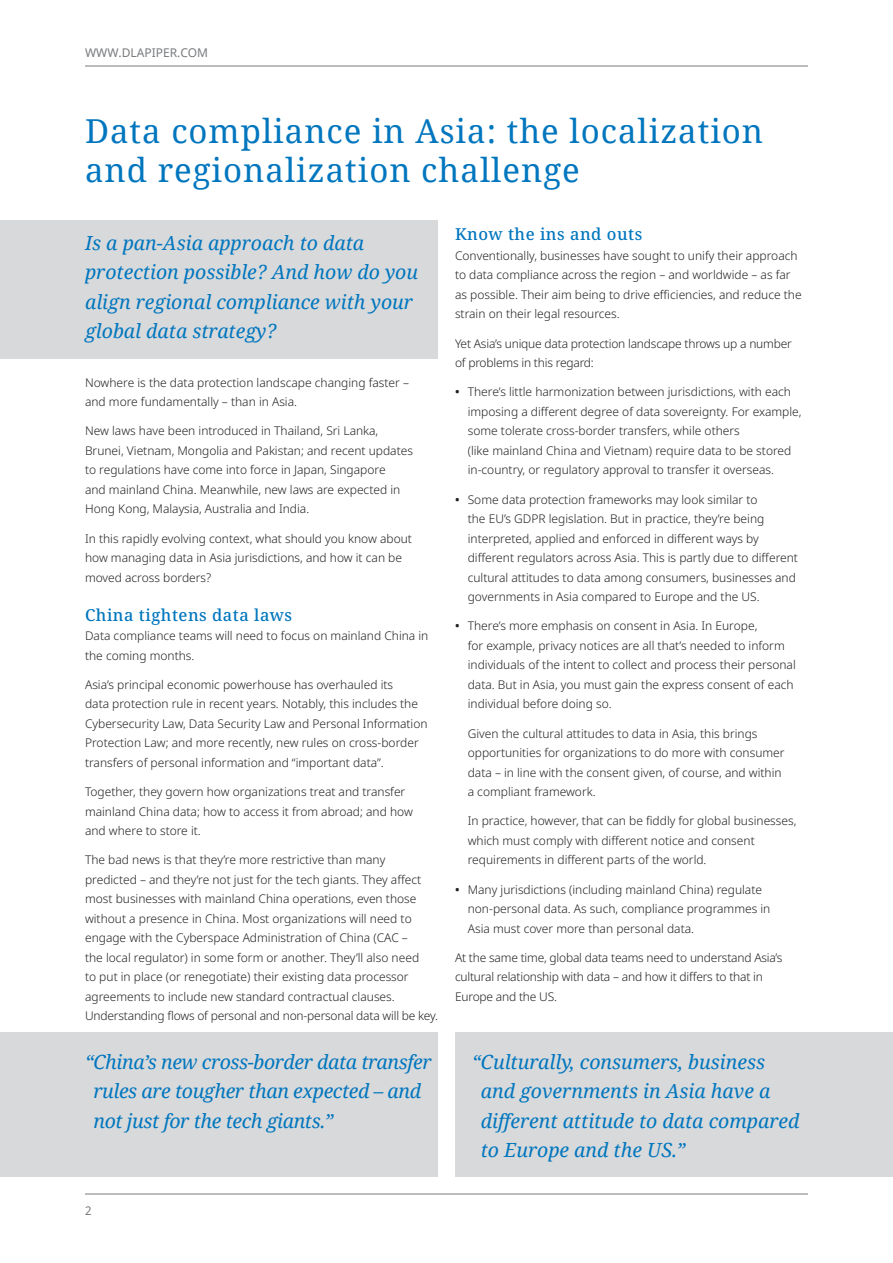
<style>
.page{position:relative;width:893px;height:1263px;background:#fff}
.page>*{position:absolute;margin:0;border:0;box-sizing:border-box;transform-origin:0 0}
.t1{font:33px/39px "Noto Serif";letter-spacing:.03em;color:#0076be}
.Pull-out_Quotation{font:italic 19.5px/29.2px "Noto Serif";color:#0076be}
.Pull-out_Quotation-2{font:italic 19.5px/29.2px "Noto Serif";letter-spacing:-.02em;color:#0076be}
.Subhead_1{font:500 16.5px "Noto Serif";letter-spacing:.03em;color:#0076be}
.Body_copy{font:300 12px/19.5px "Noto Sans";color:#231f20}
.Bullet_lvl1_Paragrap{font:300 12px/19.5px "Noto Sans";color:#231f20}
.t2{font:12px "Noto Sans";color:#787a7d}
.s1{font-weight:600}
</style>
<div class="page">
<hr style="left:85px;top:66px;width:723px;height:1px;background:#787a7d">
<hr style="left:85px;top:1194px;width:723px;height:1px;background:#787a7d">
<div style="left:0;top:220px;width:438px;height:139px;background:#d8d9db"></div>
<div style="left:0;top:1032px;width:438px;height:145px;background:#d8d9db"></div>
<div style="left:455px;top:1032px;width:438px;height:145px;background:#d8d9db"></div>
<p class="t2" style="left:85px;top:45px;width:125px">WWW.DLAPIPER.COM</p>
<p class="t1" style="left:85px;top:110px;width:680px">Data compliance in Asia: the localization and regionalization challenge</p>
<p class="Pull-out_Quotation" style="left:85px;top:228px;width:335px">Is a pan-Asia approach to data protection possible? And how do you align regional compliance with your global data strategy?</p>
<p class="Body_copy" style="left:85px;top:373px;width:325px">Nowhere is the data protection landscape changing faster – and more fundamentally – than in Asia.</p>
<p class="Body_copy" style="left:85px;top:422px;width:329px">New laws have been introduced in Thailand, Sri Lanka, Brunei, Vietnam, Mongolia and Pakistan; and recent updates to regulations have come into force in Japan, Singapore<br>and mainland China. Meanwhile, new laws are expected in Hong Kong, Malaysia, Australia and India.</p>
<p class="Body_copy" style="left:85px;top:529px;width:328px">In this rapidly evolving context, what should you know about how managing data in Asia jurisdictions, and how it can be moved across borders?</p>
<p class="Subhead_1" style="left:85px;top:603px;width:209px">China tightens data laws</p>
<p class="Body_copy" style="left:85px;top:626px;width:345px">Data compliance teams will need to focus on mainland China in the coming months.</p>
<p class="Body_copy" style="left:85px;top:675px;width:344px">Asia’s principal economic powerhouse has overhauled its<br>data protection rule in recent years. Notably, this includes the Cybersecurity Law, Data Security Law and Personal Information Protection Law; and more recently, new rules on cross-border transfers of personal information and “important data”.</p>
<p class="Body_copy" style="left:85px;top:782px;width:329px">Together, they govern how organizations treat and transfer mainland China data; how to access it from abroad; and how and where to store it.</p>
<p class="Body_copy" style="left:85px;top:851px;width:354px">The bad news is that they’re more restrictive than many predicted – and they’re not just for the tech giants. They affect most businesses with mainland China operations, even those without a presence in China. Most organizations will need to engage with the Cyberspace Administration of China (CAC –<br>the local regulator) in some form or another. They’ll also need<br>to put in place (or renegotiate) their existing data processor agreements to include new standard contractual clauses.<br>Understanding flows of personal and non-personal data will be key.</p>
<p class="Subhead_1" style="left:455px;top:223px;width:189px">Know the ins and outs</p>
<p class="Body_copy" style="left:455px;top:246px;width:348px">Conventionally, businesses have sought to unify their approach to data compliance across the region – and worldwide – as far as possible. Their aim being to drive efficiencies, and reduce the strain on their legal resources.</p>
<p class="Body_copy" style="left:455px;top:334px;width:338px">Yet Asia’s unique data protection landscape throws up a number of problems in this regard:</p>
<p class="Body_copy" style="left:468px;top:383px;width:335px;text-indent:-13px"><span class="s1">•</span> There’s little harmonization between jurisdictions, with each imposing a different degree of data sovereignty. For example, some tolerate cross-border transfers, while others<br>(like mainland China and Vietnam) require data to be stored in-country, or regulatory approval to transfer it overseas.</p>
<p class="Body_copy" style="left:468px;top:490px;width:332px;text-indent:-13px"><span class="s1">•</span> Some data protection frameworks may look similar to<br>the EU’s GDPR legislation. But in practice, they’re being interpreted, applied and enforced in different ways by different regulators across Asia. This is partly due to different cultural attitudes to data among consumers, businesses and governments in Asia compared to Europe and the US.</p>
<p class="Body_copy" style="left:468px;top:617px;width:330px;text-indent:-13px"><span class="s1">•</span> There’s more emphasis on consent in Asia. In Europe,<br>for example, privacy notices are all that’s needed to inform individuals of the intent to collect and process their personal data. But in Asia, you must gain the express consent of each individual before doing so.</p>
<p class="Bullet_lvl1_Paragrap" style="left:468px;top:724px;width:318px">Given the cultural attitudes to data in Asia, this brings opportunities for organizations to do more with consumer data – in line with the consent given, of course, and within a compliant framework.</p>
<p class="Bullet_lvl1_Paragrap" style="left:468px;top:812px;width:330px">In practice, however, that can be fiddly for global businesses, which must comply with different notice and consent requirements in different parts of the world.</p>
<p class="Body_copy" style="left:468px;top:880px;width:304px;text-indent:-13px"><span class="s1">•</span> Many jurisdictions (including mainland China) regulate non-personal data. As such, compliance programmes in<br>Asia must cover more than personal data.</p>
<p class="Body_copy" style="left:455px;top:948px;width:329px">At the same time, global data teams need to understand Asia’s cultural relationship with data – and how it differs to that in<br>Europe and the US.</p>
<p class="Pull-out_Quotation-2" style="left:93px;top:1047px;width:340px;text-indent:-8px">“China’s new cross-border data transfer rules are tougher than expected – and not just for the tech giants.”</p>
<p class="Pull-out_Quotation" style="left:481px;top:1047px;width:320px;text-indent:-9px">“Culturally, consumers, business and governments in Asia have a different attitude to data compared to Europe and the US.”</p>
<p class="t2" style="left:85px;top:1203px;width:8px">2</p>
</div>
